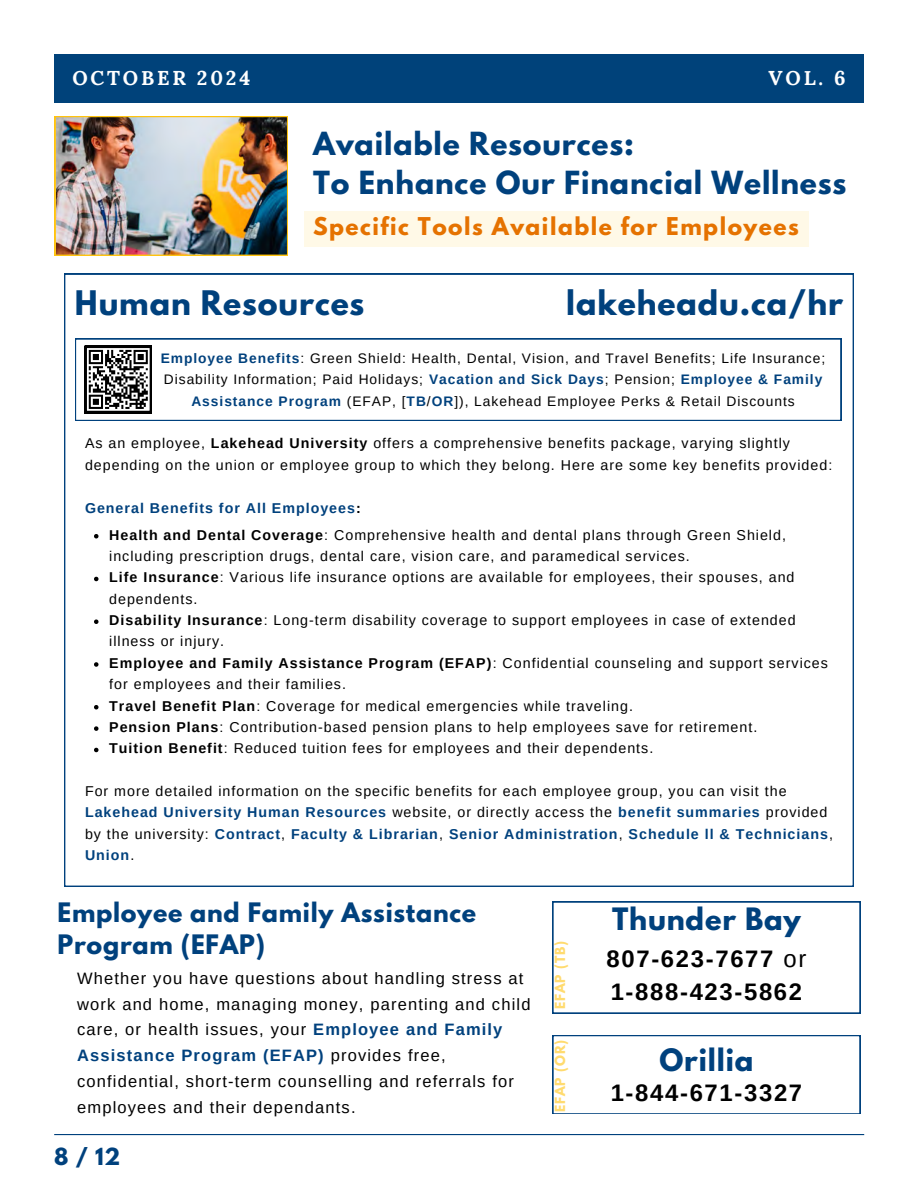
<style>
.page{position:relative;width:918px;height:1188px;background:#fff}
.page>*{position:absolute;margin:0;border:0;box-sizing:border-box;transform-origin:0 0}
.t1{font:700 30px "League Spartan";letter-spacing:.03em;color:#00417d}
.t2{font:700 28.2px/39.2px "League Spartan";letter-spacing:.03em;color:#00417d}
.t3{font:700 27.3px "League Spartan";letter-spacing:.03em;color:#00417d}
.t4{font:700 23.85px "Arimo";letter-spacing:.07em;color:#000}
.t5{font:700 23.7px/32.7px "League Spartan";letter-spacing:.03em;color:#00417d}
.t6{font:700 21.75px "League Spartan";letter-spacing:.07em;color:#e57200}
.t7{font:700 20.85px "League Spartan";color:#00417d}
.t8{font:700 19.95px "Lora";letter-spacing:.14em;color:#fff}
.t9{font:16.5px/25.8px "Arimo";letter-spacing:.07em;color:#000}
.t10{font:14.25px/21.3px "Arimo";letter-spacing:.07em;color:#000}
.t11{font:700 14.25px "Arimo";letter-spacing:.07em;color:#00417d}
.t12{font:13.8px/21.3px "Arimo";letter-spacing:.07em;color:#000;text-align:center}
.t13{font:700 12.45px "League Spartan";letter-spacing:.07em;color:#ffc30f}
.s1{font-weight:700;color:#00417d}
.s2{font-weight:700}
.s3{color:#000}
.s4{font-weight:400}
</style>
<div class="page">
<div style="left:54px;top:54px;width:810px;height:49px;background:#00427a"></div>
<img style="left:55px;top:116px;width:233px;height:140px">
<div style="left:304px;top:211px;width:505px;height:36px;background:#fff9e7"></div>
<svg style="left:64px;top:274px;width:790px;height:613px"></svg>
<svg style="left:94px;top:534px;width:5px;height:4px"></svg>
<svg style="left:94px;top:577px;width:5px;height:4px"></svg>
<svg style="left:94px;top:619px;width:5px;height:5px"></svg>
<svg style="left:94px;top:662px;width:5px;height:5px"></svg>
<svg style="left:94px;top:705px;width:5px;height:4px"></svg>
<svg style="left:94px;top:726px;width:5px;height:5px"></svg>
<svg style="left:94px;top:748px;width:5px;height:4px"></svg>
<svg style="left:75px;top:339px;width:766px;height:82px"></svg>
<svg style="left:85px;top:346px;width:67px;height:67px"></svg>
<svg style="left:553px;top:902px;width:307px;height:111px"></svg>
<svg style="left:553px;top:1035px;width:307px;height:79px"></svg>
<hr style="left:54px;top:1134px;width:810px;height:1px;background:#00417d">
<h4 class="t8" style="left:72px;top:65px;width:179px">OCTOBER 2024</h4>
<h4 class="t8" style="left:769px;top:65px;width:78px">VOL. 6</h4>
<h1 class="t2" style="left:313px;top:128px;width:535px">Available Resources:<br>To Enhance Our Financial Wellness</h1>
<h2 class="t6" style="left:313px;top:215px;width:487px">Specific Tools Available for Employees</h2>
<h1 class="t1" style="left:75px;top:288px;width:291px">Human Resources</h1>
<p class="t1" style="left:566px;top:288px;width:278px">lakeheadu.ca/hr</p>
<h1 class="t12" style="left:161px;top:348px;width:666px"><span class="s1">Employee Benefits</span>: Green Shield: Health, Dental, Vision, and Travel Benefits; Life Insurance;<br>Disability Information; Paid Holidays; <span class="s1">Vacation and Sick Days</span>; Pension; <span class="s1">Employee &amp; Family<br>Assistance Program</span> (EFAP, [<span class="s1">TB</span>/<span class="s1">OR</span>]), Lakehead Employee Perks &amp; Retail Discounts</h1>
<p class="t10" style="left:85px;top:433px;width:749px">As an employee, <span class="s2">Lakehead University</span> offers a comprehensive benefits package, varying slightly depending on the union or employee group to which they belong. Here are some key benefits provided:</p>
<p class="t11" style="left:85px;top:500px;width:278px">General Benefits for All Employees<span class="s3">:</span></p>
<p class="t10" style="left:109px;top:524px;width:678px"><span class="s2">Health and Dental Coverage</span>: Comprehensive health and dental plans through Green Shield, including prescription drugs, dental care, vision care, and paramedical services.</p>
<p class="t10" style="left:109px;top:567px;width:687px"><span class="s2">Life Insurance</span>: Various life insurance options are available for employees, their spouses, and dependents.</p>
<p class="t10" style="left:109px;top:610px;width:688px"><span class="s2">Disability Insurance</span>: Long-term disability coverage to support employees in case of extended illness or injury.</p>
<p class="t10" style="left:109px;top:652px;width:720px"><span class="s2">Employee and Family Assistance Program (EFAP)</span>: Confidential counseling and support services for employees and their families.</p>
<p class="t10" style="left:109px;top:695px;width:525px"><span class="s2">Travel Benefit Plan</span>: Coverage for medical emergencies while traveling.</p>
<p class="t10" style="left:109px;top:716px;width:650px"><span class="s2">Pension Plans</span>: Contribution-based pension plans to help employees save for retirement.</p>
<p class="t10" style="left:109px;top:738px;width:546px"><span class="s2">Tuition Benefit</span>: Reduced tuition fees for employees and their dependents.</p>
<p class="t10" style="left:85px;top:781px;width:750px">For more detailed information on the specific benefits for each employee group, you can visit the <span class="s1">Lakehead University Human Resources</span> website, or directly access the <span class="s1">benefit summaries</span> provided by the university: <span class="s1">Contract</span>, <span class="s1">Faculty &amp; Librarian</span>, <span class="s1">Senior Administration</span>, <span class="s1">Schedule ll &amp; Technicians</span>, <span class="s1">Union</span>.</p>
<p class="t5" style="left:58px;top:899px;width:420px">Employee and Family Assistance<br>Program (EFAP)</p>
<h2 class="t9" style="left:77px;top:965px;width:455px">Whether you have questions about handling stress at work and home, managing money, parenting and child care, or health issues, your <span class="s1">Employee and Family Assistance Program (EFAP)</span> provides free, confidential, short-term counselling and referrals for employees and their dependants.</h2>
<p class="t7" style="left:54px;top:1147px;width:68px">8 / 12</p>
<p class="t13" style="left:554px;top:1009px;width:70px;rotate:-90deg">EFAP (TB)</p>
<p class="t13" style="left:554px;top:1112px;width:74px;rotate:-90deg">EFAP (OR)</p>
<h6 class="t3" style="left:612px;top:906px;width:190px">Thunder Bay</h6>
<h1 class="t4" style="left:607px;top:946px;width:201px">807-623-7677 <span class="s4">or</span></h1>
<p class="t4" style="left:611px;top:978px;width:193px">1-888-423-5862</p>
<h3 class="t3" style="left:660px;top:1046px;width:95px">Orillia</h3>
<p class="t4" style="left:611px;top:1079px;width:193px">1-844-671-3327</p>
</div>
